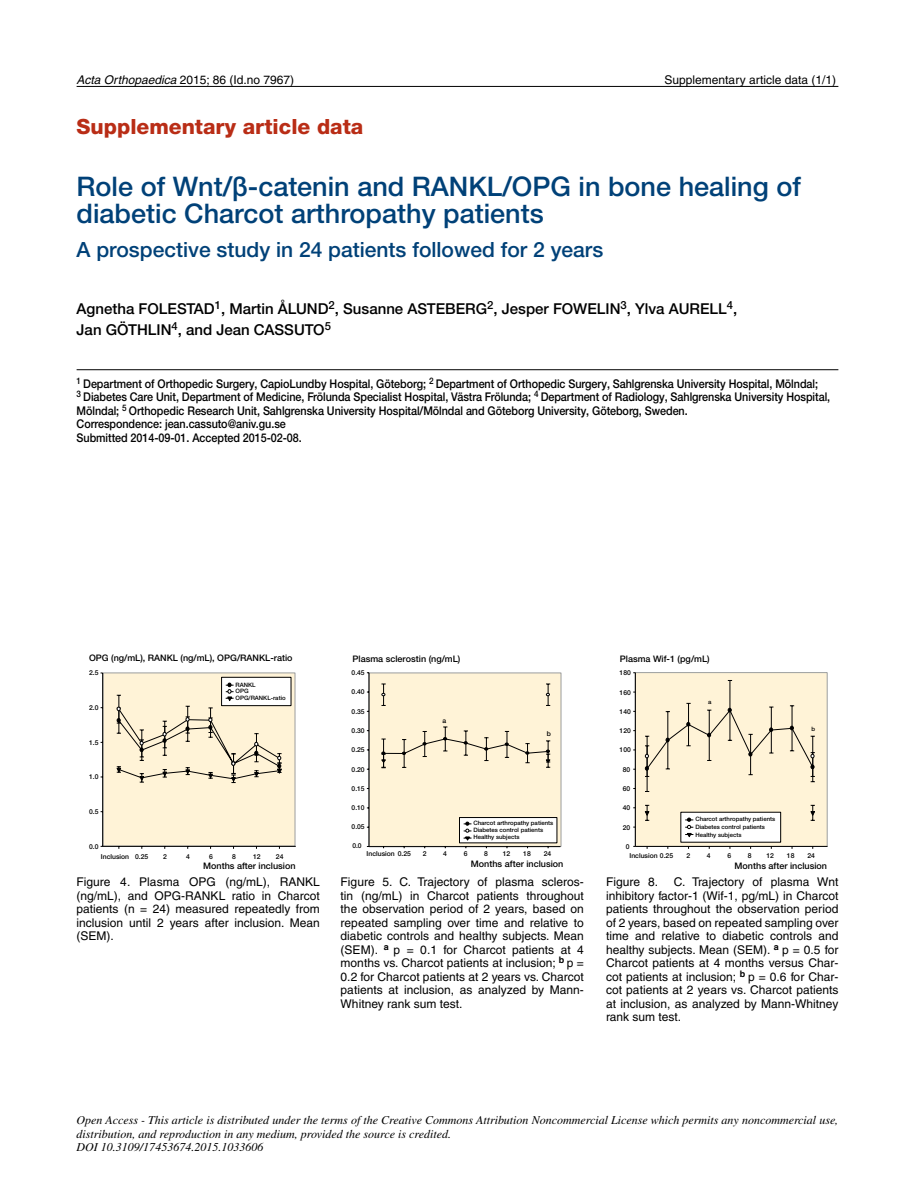
<style>
.page{position:relative;width:915px;height:1191px;background:#fff}
.page>*{position:absolute;margin:0;border:0;box-sizing:border-box;transform-origin:0 0}
.t1{font:500 27px/27px "Helvetica Neue LTW1 G";color:#004178}
.t2{font:500 21px "Helvetica Neue LTW1 G";color:#004178}
.t3{font:800 21px "Helvetica Neue LTW1 G";color:#b92d16}
.t4{font:500 15px/21px "Helvetica Neue LTW1 G";color:#000}
.t5{font:12px/13.5px "Helvetica";color:#000;text-align:justify}
.t6{font:500 12px/13.5px "Helvetica Neue LTW1 G";letter-spacing:-.005em;color:#000;scale:.9 1}
.t7{font:italic 12px/13.5px "Times";color:#000}
.t8{font:500 9px "Helvetica Neue LTW1 G";color:#000}
.t9{font:500 6.75px "Helvetica Neue LTW1 G";color:#000}
.t10{font:500 6px/8.1px "Helvetica Neue LTW1 G";color:#000}
.s1{font-style:italic}
</style>
<div class="page">
<hr style="left:77px;top:86px;width:761px;height:1px;background:#000">
<div style="left:634px;top:672px;width:193px;height:174px;background:#fff3d7;border:1px solid #9c9e9f"></div>
<hr style="left:635px;top:846px;width:192px;height:1px;background:#000">
<hr style="left:635px;top:672px;width:1px;height:174px;background:#000">
<hr style="left:729px;top:680px;width:1px;height:30px;background:#000">
<svg style="left:644px;top:703px;width:170px;height:89px"></svg>
<div style="left:680px;top:812px;width:100px;height:30px;background:#fff"></div>
<svg style="left:644px;top:805px;width:171px;height:32px"></svg>
<div style="left:103px;top:672px;width:192px;height:174px;background:#fff3d7;border:1px solid #9c9e9f"></div>
<hr style="left:103px;top:846px;width:193px;height:1px;background:#000">
<hr style="left:102px;top:673px;width:1px;height:173px;background:#000">
<div style="left:221px;top:677px;width:70px;height:29px;background:#fff;border:1px solid #000"></div>
<svg style="left:116px;top:683px;width:166px;height:100px"></svg>
<div style="left:368px;top:672px;width:193px;height:174px;background:#fff3d7;border:1px solid #9c9e9f"></div>
<hr style="left:369px;top:846px;width:191px;height:1px;background:#000">
<hr style="left:368px;top:672px;width:1px;height:174px;background:#000">
<svg style="left:381px;top:683px;width:4px;height:23px"></svg>
<svg style="left:546px;top:683px;width:4px;height:23px"></svg>
<svg style="left:381px;top:726px;width:169px;height:42px"></svg>
<div style="left:459px;top:817px;width:98px;height:26px;background:#fff;border:1px solid #000"></div>
<svg style="left:463px;top:822px;width:9px;height:18px"></svg>
<hr style="left:77px;top:369px;width:761px;height:1px;background:#000">
<p class="t5" style="left:77px;top:73px;width:219px"><span class="s1">Acta Orthopaedica</span> 2015; 86 (Id.no 7967)</p>
<p class="t5" style="left:664px;top:73px;width:173px">Supplementary article data (1/1)</p>
<h2 class="t3" style="left:77px;top:114px;width:288px">Supplementary article data</h2>
<h1 class="t1" style="left:77px;top:172px;width:725px">Role of Wnt/β-catenin and RANKL/OPG in bone healing of diabetic Charcot arthropathy patients</h1>
<h2 class="t2" style="left:77px;top:237px;width:528px">A prospective study in 24 patients followed for 2 years</h2>
<p class="t4" style="left:77px;top:298px;width:662px">Agnetha Folestad<sup>1</sup>, Martin Ålund<sup>2</sup>, Susanne Asteberg <sup>2</sup>, Jesper Fowelin <sup>3</sup>, Ylva Aurell<sup>4</sup>,<br>Jan Göthlin <sup>4</sup>, and Jean Cassuto<sup>5</sup></p>
<p class="t6" style="left:77px;top:377px;width:838px"><sup>1</sup> Department of Orthopedic Surgery, CapioLundby Hospital, Göteborg; <sup>2</sup> Department of Orthopedic Surgery, Sahlgrenska University Hospital, Mölndal;<br><sup>3</sup> Diabetes Care Unit, Department of Medicine, Frölunda Specialist Hospital, Västra Frölunda; <sup>4</sup> Department of Radiology, Sahlgrenska University Hospital, Mölndal; <sup>5</sup> Orthopedic Research Unit, Sahlgrenska University Hospital/Mölndal and Göteborg University, Göteborg, Sweden.<br>Correspondence: jean.cassuto@aniv.gu.se<br>Submitted 2014-09-01. Accepted 2015-02-08.</p>
<p class="t8" style="left:89px;top:652px;width:205px">OPG (ng/mL), RANKL (ng/mL), OPG/RANKL-ratio</p>
<p class="t8" style="left:352px;top:653px;width:109px">Plasma sclerostin (ng/mL)</p>
<p class="t8" style="left:619px;top:653px;width:91px">Plasma Wif-1 (pg/mL)</p>
<p class="t9" style="left:89px;top:669px;width:11px">2.5</p>
<p class="t9" style="left:351px;top:668px;width:15px">0.45</p>
<p class="t9" style="left:619px;top:669px;width:13px">180</p>
<p class="t9" style="left:89px;top:703px;width:11px">2.0</p>
<p class="t10" style="left:235px;top:681px;width:52px;line-height:6.4px">RANKL<br>OPG<br>OPG/RANKL-ratio</p>
<p class="t9" style="left:351px;top:688px;width:15px">0.40</p>
<p class="t9" style="left:351px;top:707px;width:15px">0.35</p>
<p class="t9" style="left:619px;top:688px;width:13px">160</p>
<p class="t9" style="left:619px;top:707px;width:13px">140</p>
<p class="t10" style="left:708px;top:698px;width:5px">a</p>
<p class="t9" style="left:442px;top:716px;width:5px">a</p>
<p class="t9" style="left:351px;top:726px;width:15px">0.30</p>
<p class="t9" style="left:546px;top:730px;width:6px">b</p>
<p class="t9" style="left:619px;top:726px;width:13px">120</p>
<p class="t10" style="left:811px;top:725px;width:5px">b</p>
<p class="t9" style="left:89px;top:738px;width:11px">1.5</p>
<p class="t9" style="left:351px;top:746px;width:15px">0.25</p>
<p class="t9" style="left:619px;top:746px;width:13px">100</p>
<p class="t9" style="left:351px;top:765px;width:15px">0.20</p>
<p class="t9" style="left:622px;top:765px;width:9px">80</p>
<p class="t9" style="left:89px;top:773px;width:11px">1.0</p>
<p class="t9" style="left:89px;top:807px;width:11px">0.5</p>
<p class="t9" style="left:89px;top:842px;width:11px">0.0</p>
<p class="t9" style="left:351px;top:784px;width:15px">0.15</p>
<p class="t9" style="left:351px;top:803px;width:15px">0.10</p>
<p class="t9" style="left:351px;top:823px;width:15px">0.05</p>
<p class="t9" style="left:352px;top:841px;width:11px">0.0</p>
<p class="t10" style="left:473px;top:819px;width:81px;line-height:7.1px">Charcot arthropathy patients<br>Diabetes control patients<br>Healthy subjects</p>
<p class="t9" style="left:622px;top:784px;width:9px">60</p>
<p class="t9" style="left:622px;top:804px;width:9px">40</p>
<p class="t9" style="left:622px;top:823px;width:9px">20</p>
<p class="t9" style="left:625px;top:842px;width:5px">0</p>
<p class="t10" style="left:695px;top:815px;width:81px">Charcot arthropathy patients<br>Diabetes control patients<br>Healthy subjects</p>
<p class="t9" style="left:101px;top:852px;width:49px">Inclusion 0.25</p>
<p class="t9" style="left:163px;top:852px;width:5px">2</p>
<p class="t9" style="left:186px;top:852px;width:5px">4</p>
<p class="t9" style="left:209px;top:852px;width:5px">6</p>
<p class="t9" style="left:232px;top:852px;width:5px">8</p>
<p class="t9" style="left:253px;top:852px;width:9px">12</p>
<p class="t9" style="left:276px;top:852px;width:9px">24</p>
<p class="t8" style="left:203px;top:860px;width:94px">Months after inclusion</p>
<p class="t9" style="left:366px;top:850px;width:46px">Inclusion 0.25</p>
<p class="t9" style="left:422px;top:850px;width:5px">2</p>
<p class="t9" style="left:443px;top:850px;width:5px">4</p>
<p class="t9" style="left:463px;top:850px;width:5px">6</p>
<p class="t9" style="left:484px;top:850px;width:5px">8</p>
<p class="t9" style="left:502px;top:850px;width:9px">12</p>
<p class="t9" style="left:523px;top:850px;width:9px">18</p>
<p class="t9" style="left:543px;top:850px;width:9px">24</p>
<p class="t8" style="left:471px;top:858px;width:94px">Months after inclusion</p>
<p class="t9" style="left:629px;top:851px;width:45px">Inclusion 0.25</p>
<p class="t9" style="left:686px;top:851px;width:5px">2</p>
<p class="t9" style="left:706px;top:851px;width:5px">4</p>
<p class="t9" style="left:727px;top:851px;width:5px">6</p>
<p class="t9" style="left:747px;top:851px;width:5px">8</p>
<p class="t9" style="left:766px;top:851px;width:9px">12</p>
<p class="t9" style="left:786px;top:851px;width:9px">18</p>
<p class="t9" style="left:807px;top:851px;width:9px">24</p>
<p class="t8" style="left:734px;top:860px;width:94px">Months after inclusion</p>
<p class="t5" style="left:77px;top:875px;width:245px">Figure 4. Plasma OPG (ng/mL), RANKL (ng/mL), and OPG-RANKL ratio in Charcot patients (n = 24) measured repeatedly from inclusion until 2 years after inclusion. Mean (SEM).</p>
<p class="t5" style="left:340px;top:875px;width:245px">Figure 5. C. Trajectory of plasma scleros&shy;tin (ng/mL) in Charcot patients throughout the observation period of 2 years, based on repeated sampling over time and relative to diabetic controls and healthy subjects. Mean (SEM). <sup>a</sup> p = 0.1 for Charcot patients at 4 months vs. Charcot patients at inclusion; <sup>b</sup> p = 0.2 for Charcot patients at 2 years vs. Charcot patients at inclusion, as analyzed by Mann-Whitney rank sum test.</p>
<p class="t5" style="left:605px;top:875px;width:234px;text-indent:68px">C. Trajectory of plasma Wnt inhibitory factor-1 (Wif-1, pg/mL) in Charcot patients throughout the observation period of 2 years, based on repeated sampling over time and relative to diabetic controls and healthy subjects. Mean (SEM). <sup>a</sup> p = 0.5 for Charcot patients at 4 months versus Char&shy;cot patients at inclusion; <sup>b</sup> p = 0.6 for Char&shy;cot patients at 2 years vs. Charcot patients at inclusion, as analyzed by Mann-Whitney rank sum test.</p>
<p class="t5" style="left:605px;top:875px;width:54px">Figure 8.</p>
<p class="t7" style="left:77px;top:1113px;width:763px">Open Access - This article is distributed under the terms of the Creative Commons Attribution Noncommercial License which permits any noncommercial use, distribution, and reproduction in any medium, provided the source is credited.<br>DOI 10.3109/17453674.2015.1033606</p>
</div>
